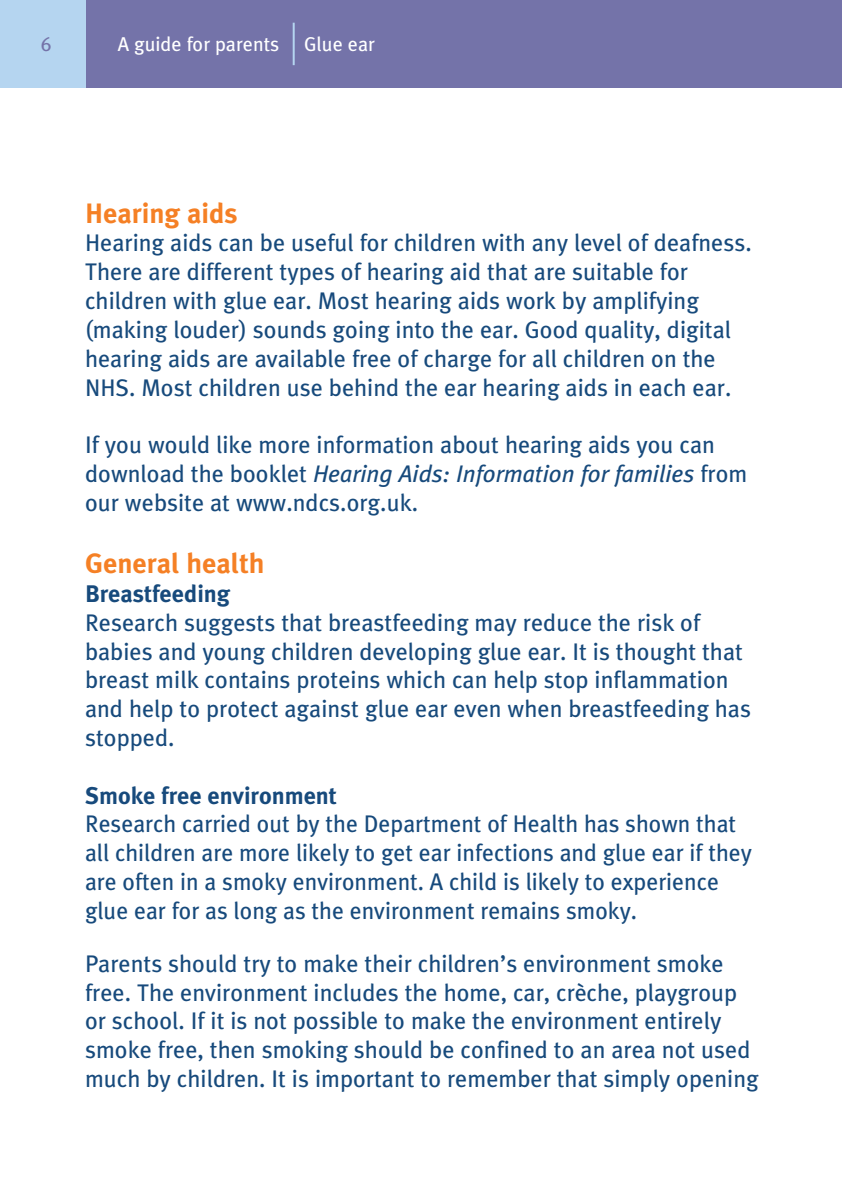
<style>
.page{position:relative;width:842px;height:1191px;background:#fff}
.page>*{position:absolute;margin:0;border:0;box-sizing:border-box;transform-origin:0 0}
.t1{font:700 28px "Meta Plus";color:#f58025}
.t2{font:24px/28.8px "Meta Plus";color:#174a7c}
.t3{font:700 24px "Meta Plus";color:#174a7c}
.t4{font:20px "Meta Plus";color:#fff}
.t5{font:20px "Meta Plus";color:#7473a9}
.s1{font-style:italic}
</style>
<div class="page">
<div style="left:0;top:0;width:842px;height:88px;background:#7473a9"></div>
<div style="left:0;top:0;width:85px;height:88px;background:#b5d5f0"></div>
<hr style="left:293px;top:23px;width:2px;height:42px;background:#b5d5f0">
<p class="t5" style="left:41px;top:32px;width:12px">6</p>
<p class="t4" style="left:118px;top:32px;width:259px">A guide for parents Glue ear</p>
<p class="t1" style="left:85px;top:197px;width:154px">Hearing aids</p>
<p class="t2" style="left:85px;top:228px;width:668px">Hearing aids can be useful for children with any level of deafness.<br>There are different types of hearing aid that are suitable for children with glue ear. Most hearing aids work by amplifying (making louder) sounds going into the ear. Good quality, digital hearing aids are available free of charge for all children on the NHS. Most children use behind the ear hearing aids in each ear.</p>
<p class="t2" style="left:85px;top:430px;width:664px">If you would like more information about hearing aids you can download the booklet <span class="s1">Hearing Aids: Information for families</span> from our website at www.ndcs.org.uk.</p>
<p class="t1" style="left:85px;top:547px;width:181px">General health</p>
<p class="t3" style="left:85px;top:580px;width:147px">Breastfeeding</p>
<p class="t2" style="left:85px;top:608px;width:667px">Research suggests that breastfeeding may reduce the risk of babies and young children developing glue ear. It is thought that breast milk contains proteins which can help stop inflammation and help to protect against glue ear even when breastfeeding has stopped.</p>
<p class="t3" style="left:85px;top:781px;width:253px">Smoke free environment</p>
<p class="t2" style="left:85px;top:809px;width:668px">Research carried out by the Department of Health has shown that all children are more likely to get ear infections and glue ear if they are often in a smoky environment. A child is likely to experience glue ear for as long as the environment remains smoky.</p>
<p class="t2" style="left:85px;top:948px;width:675px">Parents should try to make their children’s environment smoke free. The environment includes the home, car, crèche, playgroup or school. If it is not possible to make the environment entirely smoke free, then smoking should be confined to an area not used much by children. It is important to remember that simply opening</p>
</div>
